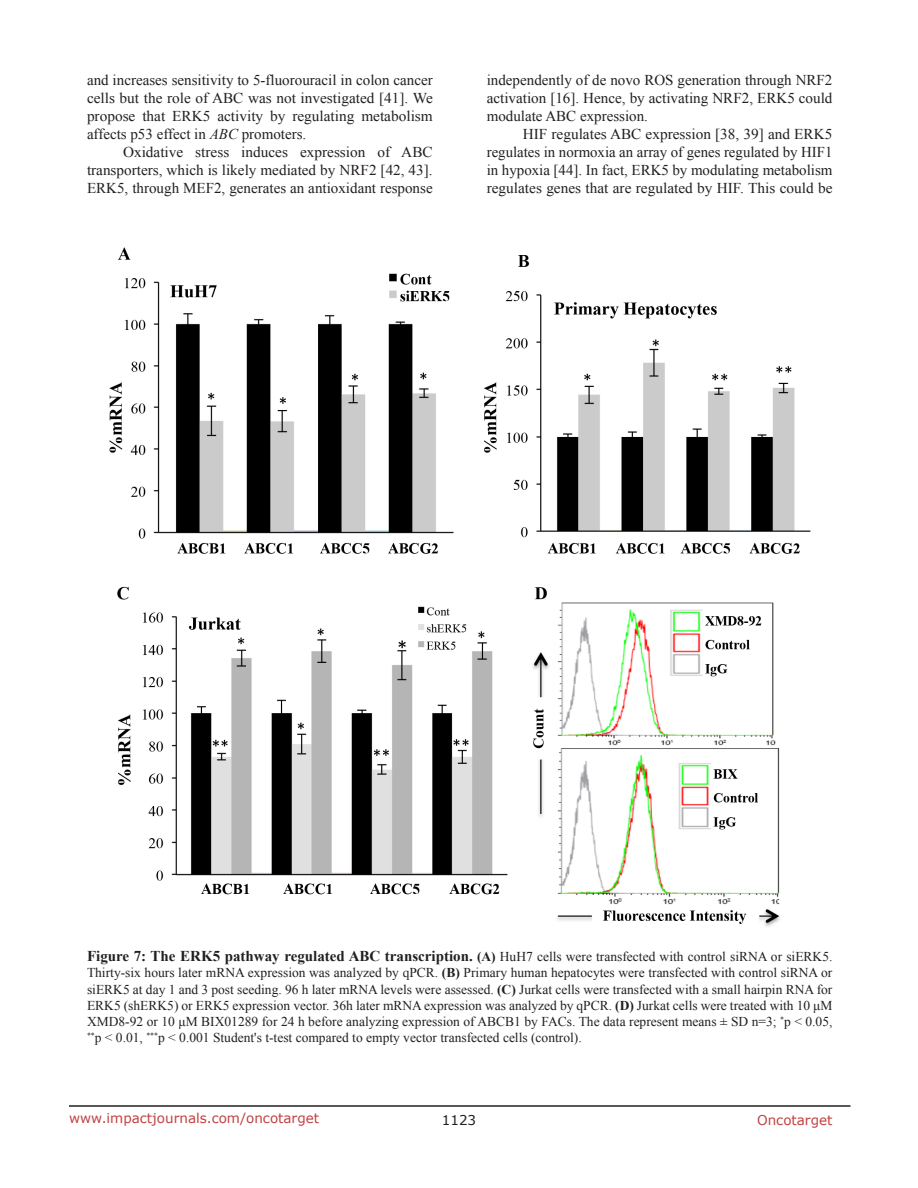
<style>
.page{position:relative;width:918px;height:1188px;background:#fff}
.page>*{position:absolute;margin:0;border:0;box-sizing:border-box;transform-origin:0 0}
.BodyText{font:15px/18px "Times New Roman";color:#231f20;text-align:justify}
.figuretext{font:13.5px/16.2px "Times New Roman";color:#231f20;text-align:justify}
.t1{font:13.5px "Verdana";color:#c24141}
.t2{font:13.5px "Verdana";color:#231f20}
.s1{font-style:italic}
.s2{font-weight:700;font-size:15px}
.s3{font-weight:700}
</style>
<div class="page">
<hr style="left:69px;top:1105px;width:781px;height:2px;background:#231f20">
<img style="left:109px;top:247px;width:702px;height:680px">
<p class="BodyText" style="left:87px;top:71px;width:347px">and increases sensitivity to 5-fluorouracil in colon cancer cells but the role of ABC was not investigated [41]. We propose that ERK5 activity by regulating metabolism affects p53 effect in <span class="s1">ABC</span> promoters.</p>
<p class="BodyText" style="left:87px;top:143px;width:347px;text-indent:36px">Oxidative stress induces expression of ABC transporters, which is likely mediated by NRF2 [42, 43].<br>ERK5, through MEF2, generates an antioxidant response</p>
<p class="BodyText" style="left:487px;top:71px;width:347px">independently of de novo ROS generation through NRF2 activation [16]. Hence, by activating NRF2, ERK5 could modulate ABC expression.</p>
<p class="BodyText" style="left:487px;top:125px;width:347px;text-indent:36px">HIF regulates ABC expression [38, 39] and ERK5 regulates in normoxia an array of genes regulated by HIF1 in hypoxia [44]. In fact, ERK5 by modulating metabolism regulates genes that are regulated by HIF. This could be</p>
<p class="figuretext" style="left:87px;top:948px;width:747px"><span class="s2">Figure 7: The ERK5 pathway regulated ABC transcription.</span> <span class="s3">(A)</span> HuH7 cells were transfected with control siRNA or siERK5.<br>Thirty-six hours later mRNA expression was analyzed by qPCR. <span class="s3">(B)</span> Primary human hepatocytes were transfected with control siRNA or siERK5 at day 1 and 3 post seeding. 96 h later mRNA levels were assessed. <span class="s3">(C)</span> Jurkat cells were transfected with a small hairpin RNA for ERK5 (shERK5) or ERK5 expression vector. 36h later mRNA expression was analyzed by qPCR. <span class="s3">(D)</span> Jurkat cells were treated with 10 μM XMD8-92 or 10 μM BIX01289 for 24 h before analyzing expression of ABCB1 by FACs. The data represent means ± SD n=3; <sup>*</sup>p &lt; 0.05, <sup>**</sup>p &lt; 0.01, <sup>***</sup>p &lt; 0.001 Student's t-test compared to empty vector transfected cells (control).</p>
<p class="t1" style="left:69px;top:1109px;width:252px">www.impactjournals.com/oncotarget</p>
<p class="t2" style="left:442px;top:1111px;width:36px">1123</p>
<p class="t1" style="left:757px;top:1111px;width:77px">Oncotarget</p>
</div>
